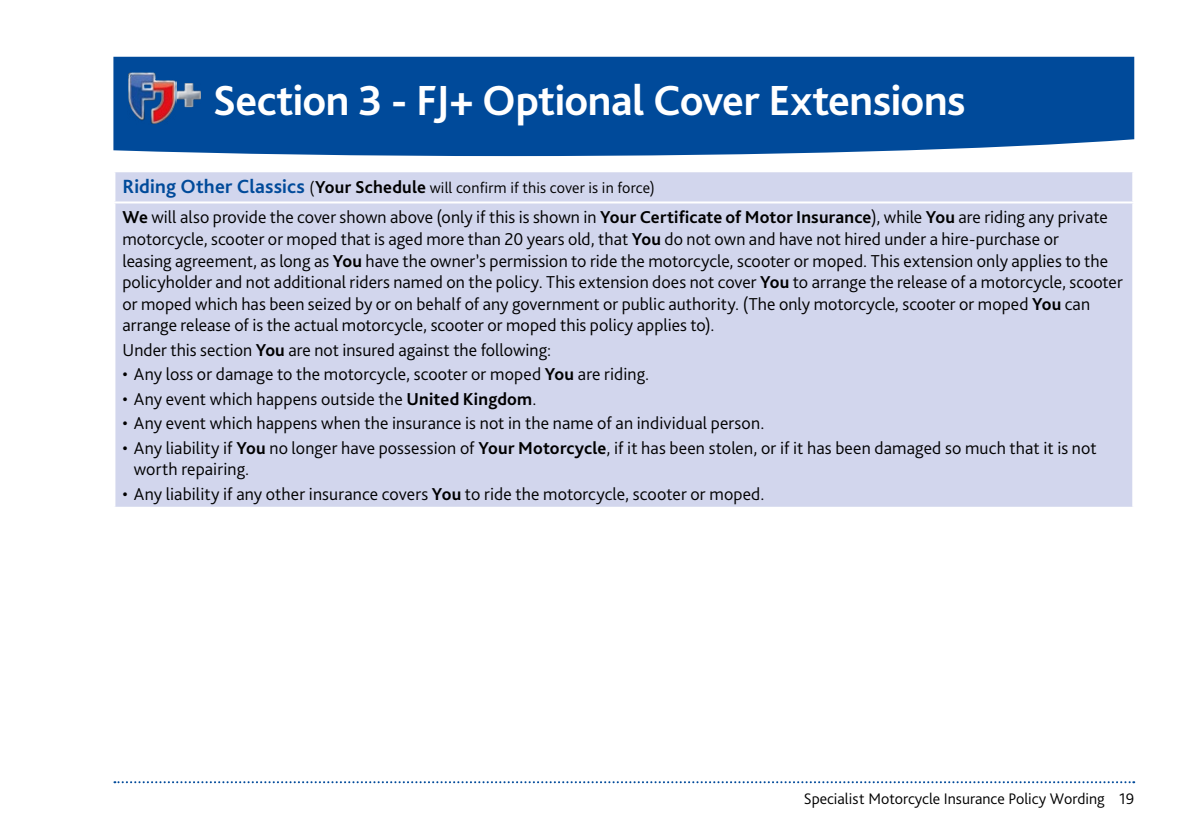
<style>
.page{position:relative;width:1191px;height:840px;background:#fff}
.page>*{position:absolute;margin:0;border:0;box-sizing:border-box;transform-origin:0 0}
.t1{font:700 44px "Bliss Pro";letter-spacing:-.01em;color:#fff}
.Table_Normal{font:300 18px/21.6px "Bliss Pro";letter-spacing:.005em;color:#000}
.Table_Body_Indent{font:300 18px/21.6px "Bliss Pro";letter-spacing:.005em;color:#000}
.t2{font:300 16px "Bliss Pro";color:#000}
.s1{font-weight:700;font-size:20px;color:#004a9a}
.s2{font-weight:700;font-size:18px}
.s3{font-weight:700}
</style>
<div class="page">
<svg style="left:114px;top:781px;width:1020px;height:1px"></svg>
<div style="left:115px;top:172px;width:1017px;height:334px;background:#d2d6ed"></div>
<hr style="left:113px;top:201px;width:1021px;height:2px;background:#fff">
<div style="left:113px;top:57px;width:1021px;height:99px;background:#004a9a"></div>
<img style="left:128px;top:72px;width:48px;height:53px">
<img style="left:177px;top:84px;width:25px;height:23px">
<p class="t1" style="left:213px;top:73px;width:754px">Section 3 - FJ+ Optional Cover Extensions</p>
<p class="t2" style="left:122px;top:178px;width:534px"><span class="s1">Riding Other Classics</span> (<span class="s2">Your Schedule</span> will confirm if this cover is in force)</p>
<p class="Table_Normal" style="left:122px;top:206px;width:1002px"><span class="s3">We</span> will also provide the cover shown above (only if this is shown in <span class="s3">Your Certificate of Motor Insurance</span>), while <span class="s3">You</span> are riding any private motorcycle, scooter or moped that is aged more than 20 years old, that <span class="s3">You</span> do not own and have not hired under a hire-purchase or<br>leasing agreement, as long as <span class="s3">You</span> have the owner’s permission to ride the motorcycle, scooter or moped. This extension only applies to the policyholder and not additional riders named on the policy. This extension does not cover <span class="s3">You</span> to arrange the release of a motorcycle, scooter or moped which has been seized by or on behalf of any government or public authority. (The only motorcycle, scooter or moped <span class="s3">You</span> can arrange release of is the actual motorcycle, scooter or moped this policy applies to).</p>
<p class="Table_Normal" style="left:122px;top:338px;width:430px">Under this section <span class="s3">You</span> are not insured against the following:</p>
<p class="Table_Body_Indent" style="left:122px;top:363px;width:528px">• Any loss or damage to the motorcycle, scooter or moped <span class="s3">You</span> are riding.</p>
<p class="Table_Body_Indent" style="left:122px;top:387px;width:416px">• Any event which happens outside the <span class="s3">United Kingdom</span>.</p>
<p class="Table_Body_Indent" style="left:122px;top:412px;width:643px">• Any event which happens when the insurance is not in the name of an individual person.</p>
<p class="Table_Body_Indent" style="left:134px;top:436px;width:964px;text-indent:-11px">• Any liability if <span class="s3">You</span> no longer have possession of <span class="s3">Your Motorcycle</span>, if it has been stolen, or if it has been damaged so much that it is not worth repairing.</p>
<p class="Table_Body_Indent" style="left:122px;top:482px;width:643px">• Any liability if any other insurance covers <span class="s3">You</span> to ride the motorcycle, scooter or moped.</p>
<p class="t2" style="left:804px;top:788px;width:332px">Specialist Motorcycle Insurance Policy Wording 19</p>
</div>
